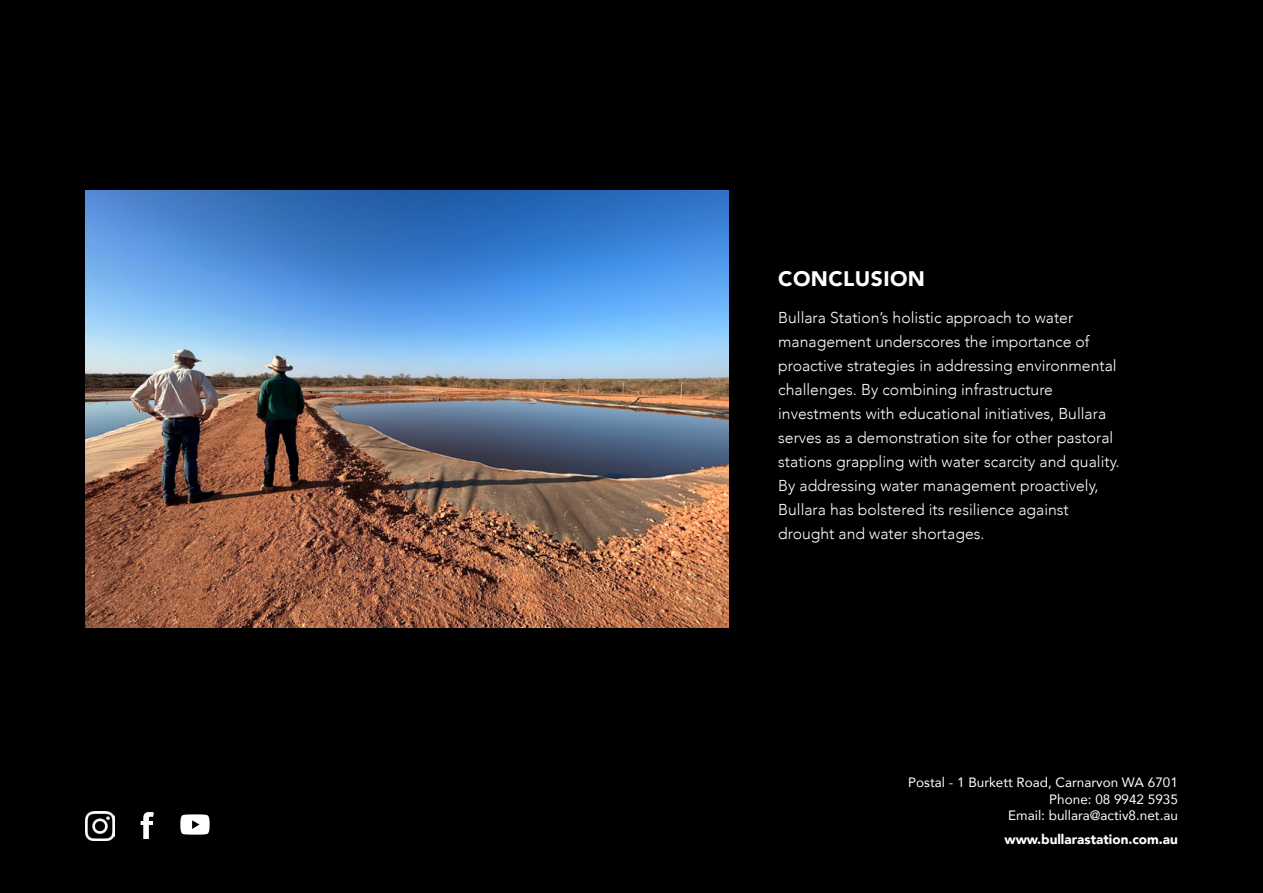
<style>
.page{position:relative;width:1263px;height:893px;background:#000}
.page>*{position:absolute;margin:0;border:0;box-sizing:border-box;transform-origin:0 0}
.t1{font:900 21px "Avenir";letter-spacing:.02em;color:#fff}
.t2{font:300 15.75px/24px "Avenir";color:#fff}
.t3{font:13.5px "Avenir";color:#fff}
.t4{font:900 13.5px "Avenir";color:#fff}
</style>
<div class="page">
<img style="left:85px;top:190px;width:644px;height:438px">
<svg style="left:141px;top:812px;width:13px;height:27px"></svg>
<img style="left:85px;top:811px;width:29px;height:29px">
<svg style="left:180px;top:814px;width:30px;height:21px"></svg>
<p class="t1" style="left:778px;top:261px;width:148px">CONCLUSION</p>
<p class="t2" style="left:778px;top:305px;width:343px">Bullara Station’s holistic approach to water management underscores the importance of proactive strategies in addressing environmental challenges. By combining infrastructure investments with educational initiatives, Bullara serves as a demonstration site for other pastoral stations grappling with water scarcity and quality.<br>By addressing water management proactively, Bullara has bolstered its resilience against drought and water shortages.</p>
<p class="t3" style="left:908px;top:772px;width:271px">Postal - 1 Burkett Road, Carnarvon WA 6701</p>
<p class="t3" style="left:1049px;top:788px;width:130px">Phone: 08 9942 5935</p>
<p class="t3" style="left:1008px;top:804px;width:171px">Email: bullara@activ8.net.au</p>
<p class="t4" style="left:1004px;top:827px;width:175px">www.bullarastation.com.au</p>
</div>
